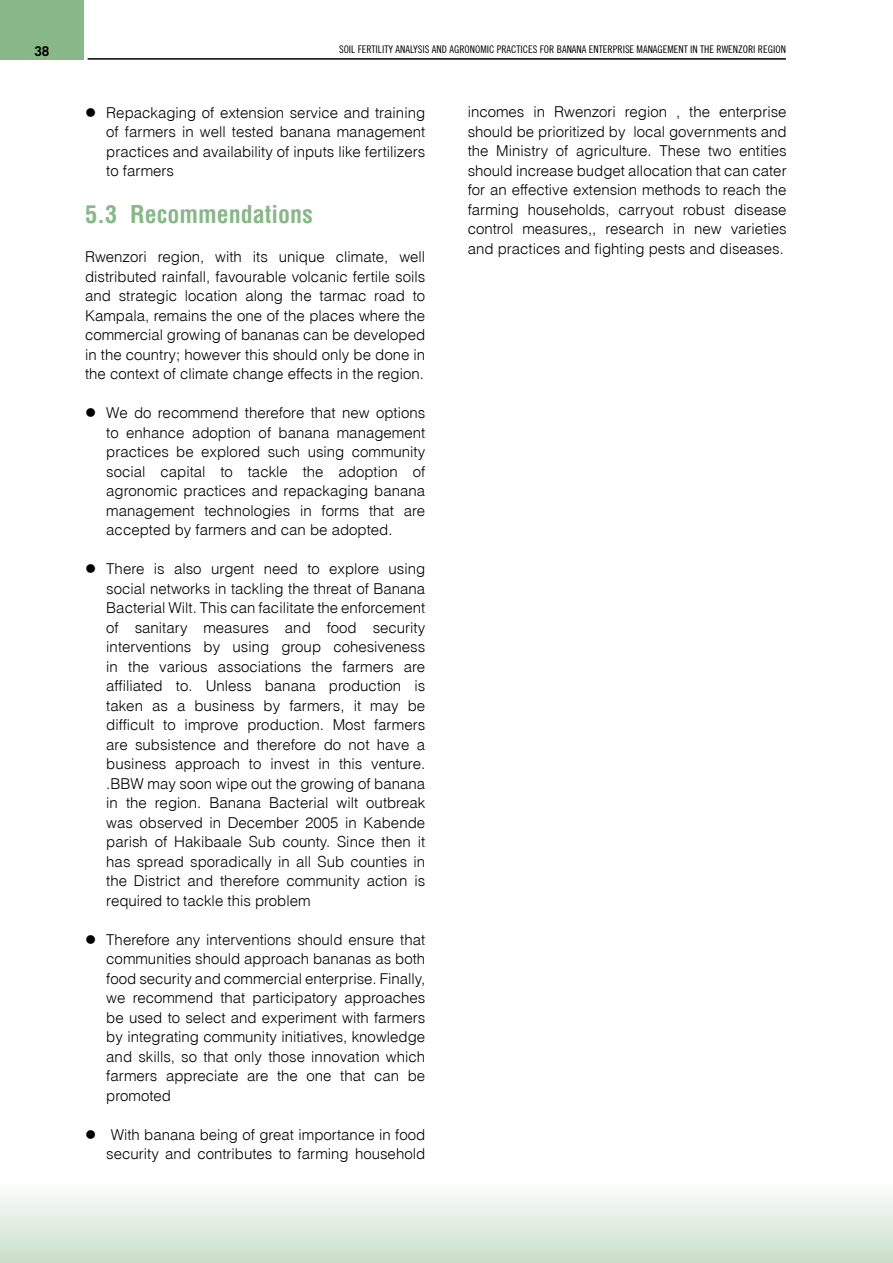
<style>
.page{position:relative;width:893px;height:1263px;background:#fff}
.page>*{position:absolute;margin:0;border:0;box-sizing:border-box;transform-origin:0 0}
.t1{font:24px "Switzerland Condensed";color:#88b789}
.t2{font:15px/19.5px "Switzerland Light Plain";color:#000;text-align:justify}
.t3{font:700 13.5px "Trade Gothic";color:#000}
.t4{font:10.5px "Trade Gothic Cond Eighteen";color:#000}
</style>
<div class="page">
<div style="left:0;top:0;width:84px;height:60px;background:#88b789"></div>
<div style="left:1px;top:1165px;width:891px;height:97px;background:linear-gradient(to bottom,#fff,#cadfcb)"></div>
<svg style="left:892px;top:1196px;width:1px;height:66px"></svg>
<hr style="left:88px;top:58px;width:698px;height:2px;background:#000">
<p class="t3" style="left:34px;top:43px;width:17px">38</p>
<p class="t4" style="left:339px;top:43px;width:448px">SOIL FERTILITY ANALYSIS AND AGRONOMIC PRACTICES FOR BANANA ENTERPRISE MANAGEMENT IN THE RWENZORI REGION</p>
<p class="t2" style="left:106px;top:102px;width:320px">Repackaging of extension service and training of farmers in well tested banana management practices and availability of inputs like fertilizers to farmers</p>
<h1 class="t1" style="left:85px;top:200px;width:229px">5.3 Recommendations</h1>
<p class="t2" style="left:85px;top:247px;width:342px">Rwenzori region, with its unique climate, well distributed rainfall, favourable volcanic fertile soils and strategic location along the tarmac road to Kampala, remains the one of the places where the commercial growing of bananas can be developed in the country; however this should only be done in the context of climate change effects in the region.</p>
<p class="t2" style="left:106px;top:403px;width:320px">We do recommend therefore that new options to enhance adoption of banana management practices be explored such using community social capital to tackle the adoption of agronomic practices and repackaging banana management technologies in forms that are accepted by farmers and can be adopted.</p>
<p class="t2" style="left:106px;top:559px;width:320px">There is also urgent need to explore using social networks in tackling the threat of Banana Bacterial Wilt. This can facilitate the enforcement of sanitary measures and food security interventions by using group cohesiveness in the various associations the farmers are affiliated to. Unless banana production is taken as a business by farmers, it may be difficult to improve production. Most farmers are subsistence and therefore do not have a business approach to invest in this venture. .BBW may soon wipe out the growing of banana in the region. Banana Bacterial wilt outbreak was observed in December 2005 in Kabende parish of Hakibaale Sub county. Since then it has spread sporadically in all Sub counties in the District and therefore community action is required to tackle this problem</p>
<p class="t2" style="left:106px;top:929px;width:320px">Therefore any interventions should ensure that communities should approach bananas as both food security and commercial enterprise. Finally, we recommend that participatory approaches be used to select and experiment with farmers by integrating community initiatives, knowledge and skills, so that only those innovation which farmers appreciate are the one that can be promoted</p>
<p class="t2" style="left:106px;top:1124px;width:320px">With banana being of great importance in food security and contributes to farming household</p>
<p class="t2" style="left:468px;top:102px;width:320px">incomes in Rwenzori region , the enterprise should be prioritized by local governments and the Ministry of agriculture. These two entities should increase budget allocation that can cater for an effective extension methods to reach the farming households, carryout robust disease control measures,, research in new varieties and practices and fighting pests and diseases.</p>
</div>
